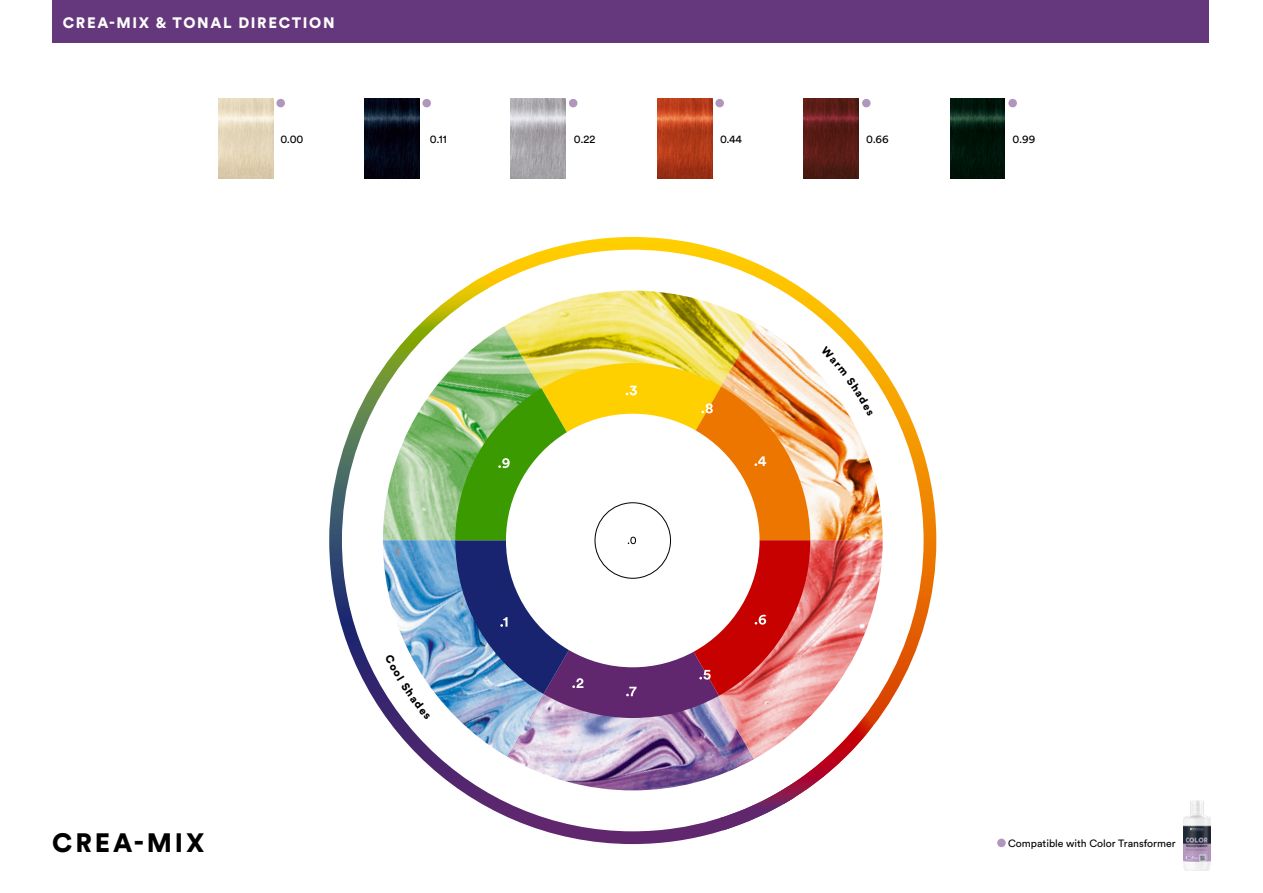
<style>
.page{position:relative;width:1263px;height:893px;background:#fff}
.page>*{position:absolute;margin:0;border:0;box-sizing:border-box;transform-origin:0 0}
.t1{font:900 26.4px "Circular Std";letter-spacing:.11em;color:#000}
.t2{font:900 15px "Circular Std";letter-spacing:.11em;color:#fff}
.t3{font:11.25px "Circular Pro";color:#000}
.t4{font:10.5px "Circular Std";color:#000}
</style>
<div class="page">
<div style="left:52px;top:0;width:1157px;height:43px;background:#65387d"></div>
<img style="left:950px;top:99px;width:55px;height:79px">
<img style="left:804px;top:99px;width:54px;height:79px">
<img style="left:511px;top:99px;width:55px;height:79px">
<div style="left:276px;top:99px;width:9px;height:8px;background:#b095bd;border-radius:50%"></div>
<img style="left:657px;top:99px;width:55px;height:79px">
<img style="left:365px;top:99px;width:54px;height:79px">
<div style="left:422px;top:99px;width:9px;height:8px;background:#b095bd;border-radius:50%"></div>
<img style="left:218px;top:99px;width:55px;height:79px">
<div style="left:997px;top:839px;width:9px;height:8px;background:#b095bd;border-radius:50%"></div>
<img style="left:1184px;top:801px;width:26px;height:70px">
<div style="left:569px;top:99px;width:8px;height:8px;background:#b095bd;border-radius:50%"></div>
<div style="left:715px;top:99px;width:9px;height:8px;background:#b095bd;border-radius:50%"></div>
<div style="left:862px;top:99px;width:8px;height:8px;background:#b095bd;border-radius:50%"></div>
<div style="left:1008px;top:99px;width:9px;height:8px;background:#b095bd;border-radius:50%"></div>
<svg style="left:482px;top:237px;width:454px;height:475px"></svg>
<img style="left:794px;top:324px;width:89px;height:216px">
<img style="left:873px;top:540px;width:10px;height:186px">
<svg style="left:329px;top:277px;width:465px;height:567px"></svg>
<svg style="left:385px;top:654px;width:46px;height:66px"></svg>
<img style="left:454px;top:346px;width:419px;height:484px">
<h2 class="t2" style="left:63px;top:12px;width:273px">CREA-MIX &amp; TONAL DIRECTION</h2>
<p class="t3" style="left:280px;top:132px;width:25px">0.00</p>
<p class="t3" style="left:430px;top:132px;width:18px">0.11</p>
<p class="t3" style="left:574px;top:132px;width:23px">0.22</p>
<p class="t3" style="left:720px;top:132px;width:23px">0.44</p>
<p class="t3" style="left:866px;top:132px;width:24px">0.66</p>
<p class="t3" style="left:1012px;top:132px;width:24px">0.99</p>
<h1 class="t1" style="left:52px;top:825px;width:154px">CREA-MIX</h1>
<p class="t4" style="left:1008px;top:837px;width:169px">Compatible with Color Transformer</p>
</div>
